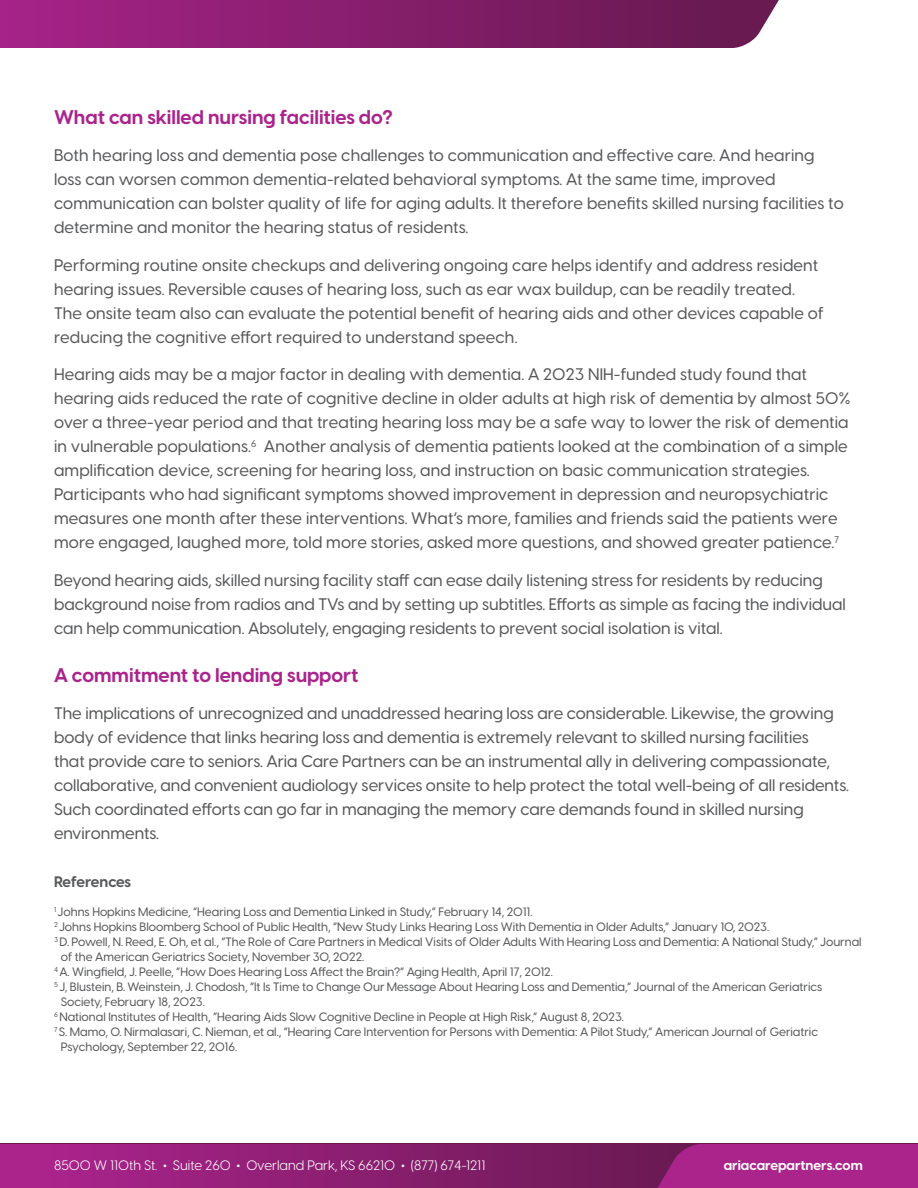
<style>
.page{position:relative;width:918px;height:1188px;background:#fff}
.page>*{position:absolute;margin:0;border:0;box-sizing:border-box;transform-origin:0 0}
.t1{font:700 19.5px "Visby CF";color:#aa248c}
.t2{font:500 16.5px/24px "Visby CF";letter-spacing:.01em;color:#57585a}
.t3{font:700 15px "Visby CF";letter-spacing:-.015em;color:#57585a}
.t4{font:13.5px "Visby CF";color:#fff}
.t5{font:700 13.5px "Visby CF";color:#fff}
.t6{font:500 12px "Visby CF";color:#57585a}
.s1{font-weight:800}
</style>
<div class="page">
<svg style="left:0;top:1144px;width:573px;height:44px;background:#911f75"></svg>
<svg style="left:573px;top:1144px;width:345px;height:44px;background:#98217c"></svg>
<svg style="left:0;top:0;width:779px;height:48px;background:#87226e"></svg>
<p class="t1" style="left:54px;top:102px;width:340px">What can skilled nursing facilities do?</p>
<p class="t2" style="left:54px;top:142px;width:791px">Both hearing loss and dementia pose challenges to communication and effective care. And hearing loss can worsen common dementia-related behavioral symptoms. At the same time, improved communication can bolster quality of life for aging adults. It therefore benefits skilled nursing facilities to determine and monitor the hearing status of residents.</p>
<p class="t2" style="left:54px;top:252px;width:771px">Performing routine onsite checkups and delivering ongoing care helps identify and address resident hearing issues. Reversible causes of hearing loss, such as ear wax buildup, can be readily treated.<br>The onsite team also can evaluate the potential benefit of hearing aids and other devices capable of reducing the cognitive effort required to understand speech.</p>
<p class="t2" style="left:54px;top:361px;width:798px">Hearing aids may be a major factor in dealing with dementia. A 2023 NIH-funded study found that hearing aids reduced the rate of cognitive decline in older adults at high risk of dementia by almost 50% over a three-year period and that treating hearing loss may be a safe way to lower the risk of dementia in vulnerable populations.<sup>6</sup> Another analysis of dementia patients looked at the combination of a simple amplification device, screening for hearing loss, and instruction on basic communication strategies.<br>Participants who had significant symptoms showed improvement in depression and neuropsychiatric measures one month after these interventions. What’s more, families and friends said the patients were more engaged, laughed more, told more stories, asked more questions, and showed greater patience.<sup>7</sup></p>
<p class="t2" style="left:54px;top:567px;width:793px">Beyond hearing aids, skilled nursing facility staff can ease daily listening stress for residents by reducing background noise from radios and TVs and by setting up subtitles. Efforts as simple as facing the individual can help communication. Absolutely, engaging residents to prevent social isolation is vital.</p>
<p class="t1" style="left:54px;top:660px;width:306px">A commitment to lending support</p>
<p class="t2" style="left:54px;top:700px;width:796px">The implications of unrecognized and unaddressed hearing loss are considerable. Likewise, the growing body of evidence that links hearing loss and dementia is extremely relevant to skilled nursing facilities<br>that provide care to seniors. Aria Care Partners can be an instrumental ally in delivering compassionate, collaborative, and convenient audiology services onsite to help protect the total well-being of all residents.<br>Such coordinated efforts can go far in managing the memory care demands found in skilled nursing environments.</p>
<p class="t3" style="left:54px;top:870px;width:79px">References</p>
<p class="t6" style="left:54px;top:902px;width:480px"><sup>1</sup> Johns Hopkins Medicine, “Hearing Loss and Dementia Linked in Study,” February 14, 2011.</p>
<p class="t6" style="left:54px;top:917px;width:717px"><sup>2</sup> Johns Hopkins Bloomberg School of Public Health, “New Study Links Hearing Loss With Dementia in Older Adults,” January 10, 2023.</p>
<p class="t6" style="left:54px;top:932px;width:809px"><sup>3</sup> D. Powell, N. Reed, E. Oh, et al., “The Role of Care Partners in Medical Visits of Older Adults With Hearing Loss and Dementia: A National Study,” Journal</p>
<p class="t6" style="left:61px;top:947px;width:305px">of the American Geriatrics Society, November 30, 2022.</p>
<p class="t6" style="left:54px;top:962px;width:500px"><sup>4</sup> A. Wingfield, J. Peelle, “How Does Hearing Loss Affect the Brain?” Aging Health, April 17, 2012.</p>
<p class="t6" style="left:54px;top:977px;width:770px"><sup>5</sup> J, Blustein, B. Weinstein, J. Chodosh, “It Is Time to Change Our Message About Hearing Loss and Dementia,” Journal of the American Geriatrics</p>
<p class="t6" style="left:61px;top:992px;width:146px">Society, February 18, 2023.</p>
<p class="t6" style="left:54px;top:1007px;width:571px"><sup>6</sup> National Institutes of Health, “Hearing Aids Slow Cognitive Decline in People at High Risk,” August 8, 2023.</p>
<p class="t6" style="left:54px;top:1022px;width:766px"><sup>7</sup> S. Mamo, O. Nirmalasari, C. Nieman, et al., “Hearing Care Intervention for Persons with Dementia: A Pilot Study,” American Journal of Geriatric</p>
<p class="t6" style="left:61px;top:1037px;width:178px">Psychology, September 22, 2016.</p>
<p class="t4" style="left:54px;top:1155px;width:433px">8500 W 110th St. <span class="s1">•</span> Suite 260 <span class="s1">•</span> Overland Park, KS 66210 <span class="s1">•</span> (877) 674-1211</p>
<p class="t5" style="left:724px;top:1154px;width:141px">ariacarepartners.com</p>
</div>
